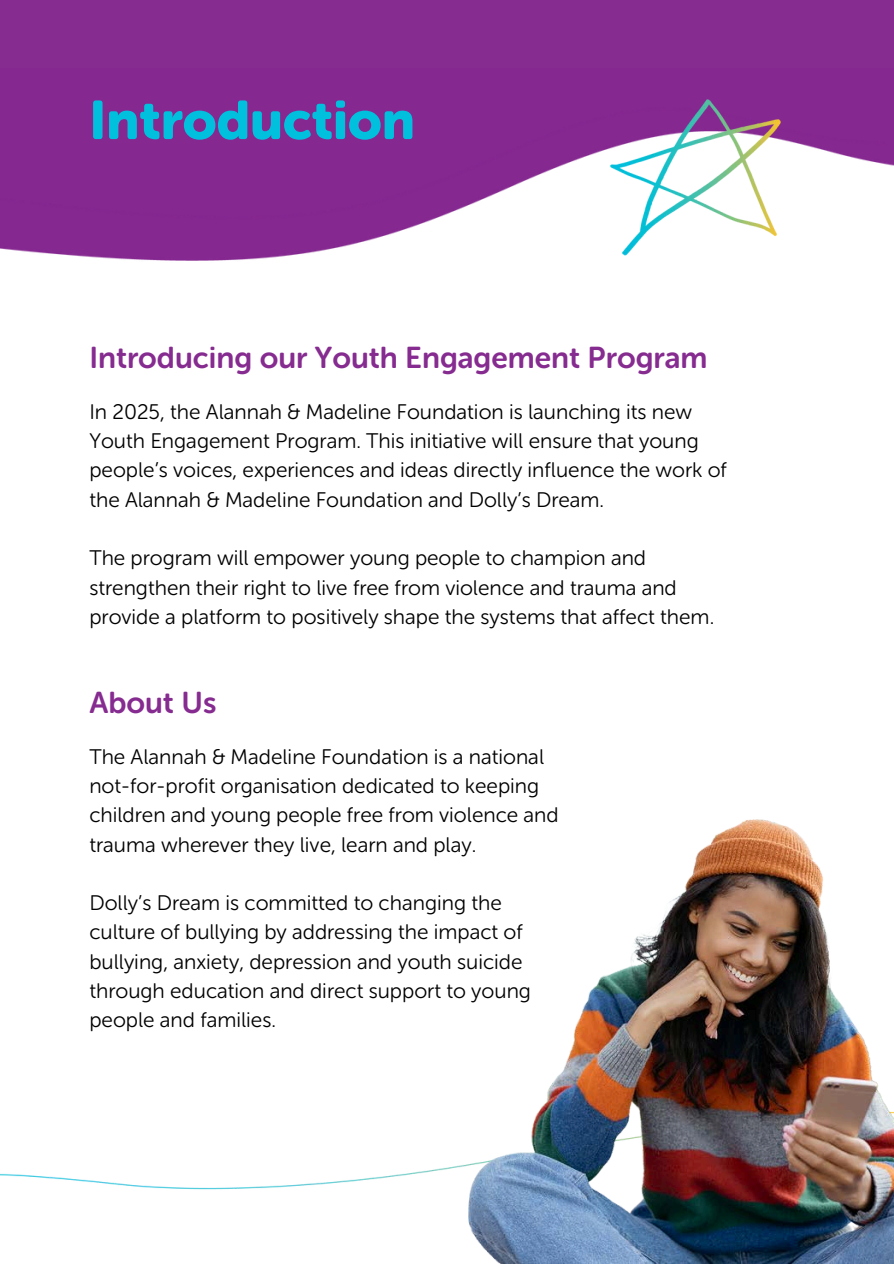
<style>
.page{position:relative;width:894px;height:1264px;background:#fff}
.page>*{position:absolute;margin:0;border:0;box-sizing:border-box;transform-origin:0 0}
.t1{font:54px "Museo Sans Rounded 900";color:#00c0de}
.t2{font:30px "Museo Sans Rounded 700";color:#862b90}
.t3{font:21px/29.2px "Museo Sans Rounded 300";color:#000}
</style>
<div class="page">
<img style="left:0;top:1173px;width:215px;height:17px">
<img style="left:215px;top:819px;width:678px;height:443px">
<img style="left:0;top:239px;width:374px;height:22px">
<div style="left:0;top:0;width:893px;height:102px;background:#862b90"></div>
<img style="left:0;top:102px;width:893px;height:137px">
<img style="left:593px;top:99px;width:197px;height:157px">
<h1 class="t1" style="left:89px;top:88px;width:327px">Introduction</h1>
<p class="t2" style="left:89px;top:339px;width:619px">Introducing our Youth Engagement Program</p>
<p class="t3" style="left:89px;top:397px;width:639px">In 2025, the Alannah &amp; Madeline Foundation is launching its new Youth Engagement Program. This initiative will ensure that young people’s voices, experiences and ideas directly influence the work of the Alannah &amp; Madeline Foundation and Dolly’s Dream.</p>
<p class="t3" style="left:89px;top:543px;width:626px">The program will empower young people to champion and strengthen their right to live free from violence and trauma and provide a platform to positively shape the systems that affect them.</p>
<p class="t2" style="left:89px;top:684px;width:128px">About Us</p>
<h2 class="t3" style="left:89px;top:742px;width:470px">The Alannah &amp; Madeline Foundation is a national not-for-profit organisation dedicated to keeping children and young people free from violence and trauma wherever they live, learn and play.</h2>
<p class="t3" style="left:89px;top:888px;width:443px">Dolly’s Dream is committed to changing the culture of bullying by addressing the impact of bullying, anxiety, depression and youth suicide through education and direct support to young people and families.</p>
</div>
